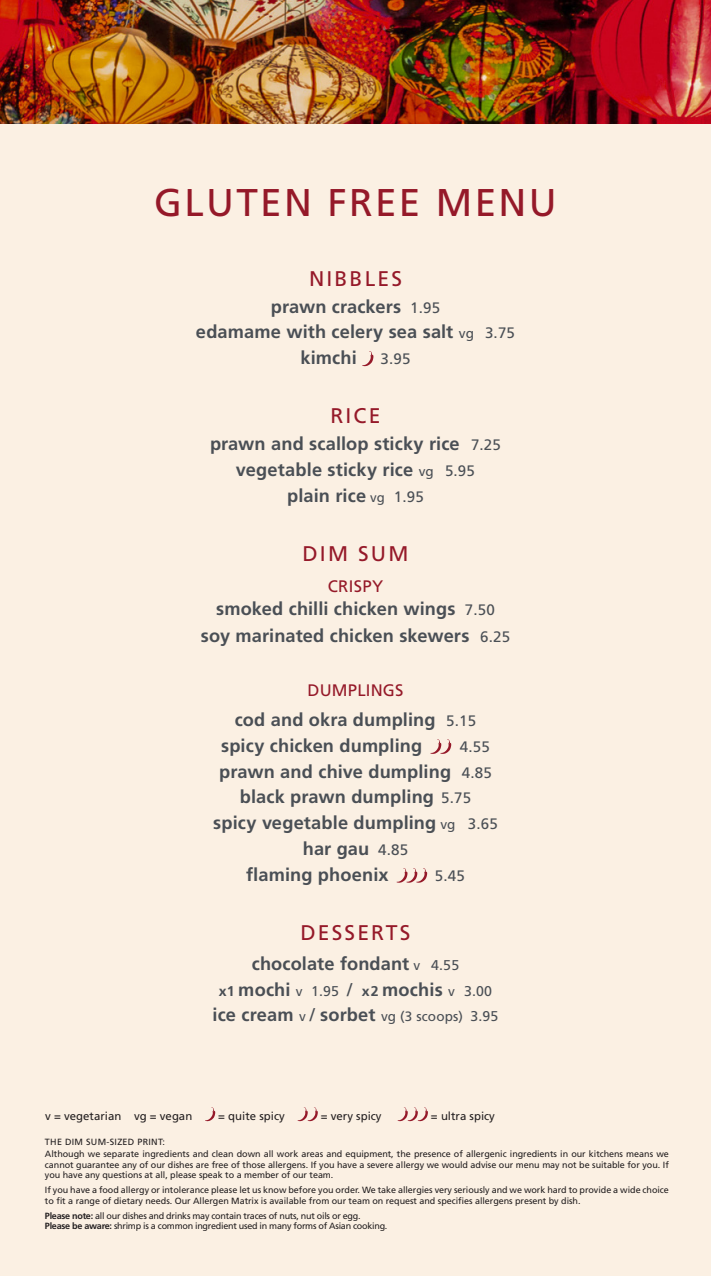
<style>
.page{position:relative;width:711px;height:1276px;background:#fff}
.page>*{position:absolute;margin:0;border:0;box-sizing:border-box;transform-origin:0 0}
.t1{font:38.7px "Frutiger";letter-spacing:.06em;color:#951929}
.t2{font:21.15px "Frutiger";letter-spacing:.1em;color:#951929}
.t3{font:700 18.15px "Frutiger";letter-spacing:.005em;color:#4a4f55}
.t4{font:16.65px "Frutiger";letter-spacing:.01em;color:#951929}
.t5{font:15.15px "Frutiger";color:#4a4f55}
.t6{font:11.4px "Frutiger";color:#231f20}
.t7{font:9px/10.5px "Frutiger";letter-spacing:-.005em;color:#231f20;text-align:justify}
.t8{font:9px "Frutiger";letter-spacing:-.03em;color:#231f20}
.t9{font:9px "Frutiger";letter-spacing:.03em;color:#231f20}
.s1{font-weight:400;font-size:15.15px}
.s2{font-weight:400;font-size:13.65px}
.s3{font-weight:400;font-size:13.5px}
.s4{font-weight:400;font-size:13.2px}
.s5{font-weight:400;font-size:14.1px}
.s6{font-size:14.1px}
.s7{font-weight:400}
.s8{font-weight:700}
</style>
<div class="page">
<div style="left:0;top:0;width:710px;height:1276px;background:#fbf0e3"></div>
<svg style="left:362px;top:351px;width:11px;height:15px"></svg>
<svg style="left:430px;top:739px;width:21px;height:15px"></svg>
<svg style="left:396px;top:868px;width:31px;height:14px"></svg>
<svg style="left:205px;top:1107px;width:10px;height:14px"></svg>
<svg style="left:297px;top:1107px;width:20px;height:14px"></svg>
<svg style="left:397px;top:1107px;width:30px;height:14px"></svg>
<img style="left:0;top:0;width:710px;height:123px">
<p class="t1" style="left:154px;top:180px;width:403px">GLUTEN FREE MENU</p>
<p class="t2" style="left:309px;top:266px;width:94px">NIBBLES</p>
<p class="t3" style="left:270px;top:296px;width:171px">prawn crackers <span class="s1">1.95</span></p>
<p class="t3" style="left:196px;top:321px;width:320px">edamame with celery sea salt <span class="s2">vg</span> <span class="s1">3.75</span></p>
<p class="t3" style="left:300px;top:347px;width:58px">kimchi</p>
<p class="t5" style="left:380px;top:350px;width:31px">3.95</p>
<p class="t2" style="left:330px;top:403px;width:51px">RICE</p>
<p class="t3" style="left:210px;top:433px;width:292px">prawn and scallop sticky rice <span class="s1">7.25</span></p>
<p class="t3" style="left:236px;top:459px;width:240px">vegetable sticky rice <span class="s3">vg</span> <span class="s1">5.95</span></p>
<p class="t3" style="left:287px;top:485px;width:138px">plain rice <span class="s4">vg</span> <span class="s1">1.95</span></p>
<p class="t2" style="left:302px;top:541px;width:107px">DIM SUM</p>
<p class="t4" style="left:327px;top:576px;width:57px">CRISPY</p>
<p class="t3" style="left:216px;top:598px;width:280px">smoked chilli chicken wings <span class="s1">7.50</span></p>
<p class="t3" style="left:201px;top:625px;width:310px">soy marinated chicken skewers <span class="s1">6.25</span></p>
<p class="t4" style="left:307px;top:680px;width:97px">DUMPLINGS</p>
<p class="t3" style="left:234px;top:709px;width:243px">cod and okra dumpling <span class="s1">5.15</span></p>
<p class="t3" style="left:221px;top:735px;width:202px">spicy chicken dumpling</p>
<p class="t5" style="left:459px;top:737px;width:31px">4.55</p>
<p class="t3" style="left:219px;top:760px;width:274px">prawn and chive dumpling <span class="s1">4.85</span></p>
<p class="t3" style="left:239px;top:786px;width:233px">black prawn dumpling <span class="s1">5.75</span></p>
<p class="t3" style="left:213px;top:812px;width:286px">spicy vegetable dumpling <span class="s3">vg</span> <span class="s1">3.65</span></p>
<p class="t3" style="left:302px;top:838px;width:107px">har gau <span class="s1">4.85</span></p>
<p class="t3" style="left:246px;top:863px;width:144px">flaming phoenix</p>
<p class="t5" style="left:434px;top:866px;width:31px">5.45</p>
<p class="t2" style="left:300px;top:920px;width:111px">DESSERTS</p>
<p class="t3" style="left:251px;top:953px;width:209px">chocolate fondant <span class="s3">v</span> <span class="s5">4.55</span></p>
<p class="t3" style="left:219px;top:978px;width:275px"><span class="s6">x1</span> mochi <span class="s3">v</span> <span class="s5">1.95</span> <span class="s7">/</span> <span class="s6">x2</span> mochis <span class="s3">v</span> <span class="s5">3.00</span></p>
<p class="t3" style="left:212px;top:1004px;width:287px">ice cream <span class="s3">v</span> <span class="s7">/</span> sorbet <span class="s3">vg (3 scoops)</span> <span class="s5">3.95</span></p>
<p class="t6" style="left:45px;top:1109px;width:148px">v = vegetarian vg = vegan</p>
<p class="t6" style="left:218px;top:1109px;width:68px">= quite spicy</p>
<p class="t6" style="left:320px;top:1109px;width:62px">= very spicy</p>
<p class="t6" style="left:430px;top:1109px;width:65px">= ultra spicy</p>
<p class="t9" style="left:45px;top:1136px;width:121px">THE DIM SUM-SIZED PRINT:</p>
<p class="t7" style="left:45px;top:1149px;width:625px">Although we separate ingredients and clean down all work areas and equipment, the presence of allergenic ingredients in our kitchens means we cannot guarantee any of our dishes are free of those allergens. If you have a severe allergy we would advise our menu may not be suitable for you. If you have any questions at all, please speak to a member of our team.</p>
<p class="t7" style="left:45px;top:1185px;width:625px">If you have a food allergy or intolerance please let us know before you order. We take allergies very seriously and we work hard to provide a wide choice to fit a range of dietary needs. Our Allergen Matrix is available from our team on request and specifies allergens present by dish.</p>
<p class="t8" style="left:45px;top:1210px;width:317px"><span class="s8">Please note:</span> all our dishes and drinks may contain traces of nuts, nut oils or egg.</p>
<p class="t8" style="left:45px;top:1221px;width:344px"><span class="s8">Please be aware:</span> shrimp is a common ingredient used in many forms of Asian cooking.</p>
</div>
